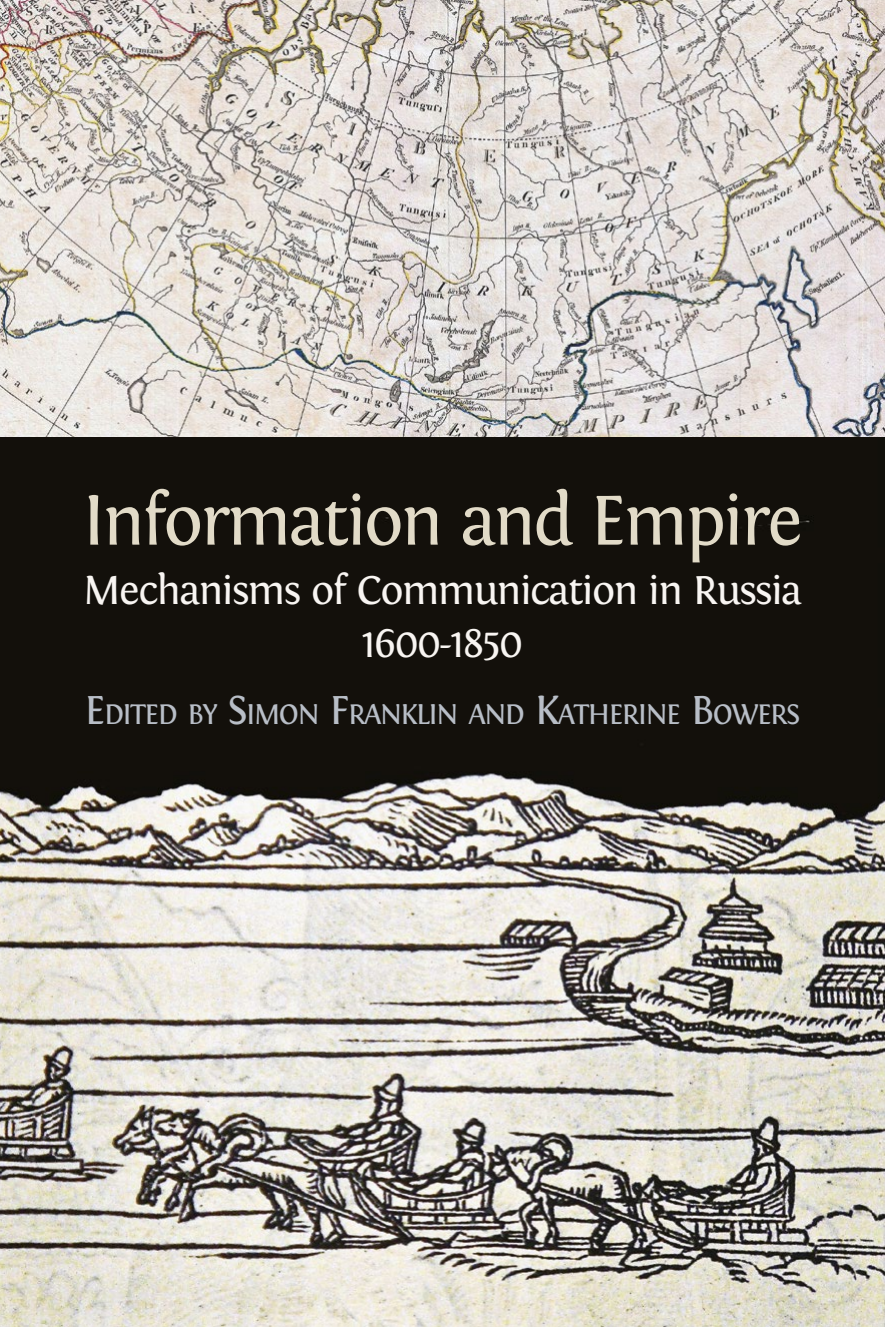
<style>
.page{position:relative;width:885px;height:1327px;background:#fff}
.page>*{position:absolute;margin:0;border:0;box-sizing:border-box;transform-origin:0 0}
.t1{font:74px "Fontin";letter-spacing:-.04em;color:#e2dbc8}
.t2{font:42.2px/53px "Fontin";letter-spacing:-.04em;color:#f8f5f2;text-align:center}
.t3{font:29.6px "Fontin";letter-spacing:-.055em;color:#b8bec7}
.s1{font-size:42.4px}
</style>
<div class="page">
<img style="left:0;top:0;width:884px;height:1327px">
<p class="t1" style="left:82px;top:479px;width:722px">Information and Empire</p>
<p class="t2" style="left:83px;top:564px;width:720px">Mechanisms of Communication in Russia<br>1600-1850</p>
<p class="t3" style="left:84px;top:697px;width:717px"><span class="s1">E</span>DITED BY <span class="s1">S</span>IMON <span class="s1">F</span>RANKLIN AND <span class="s1">K</span>ATHERINE <span class="s1">B</span>OWERS</p>
</div>
